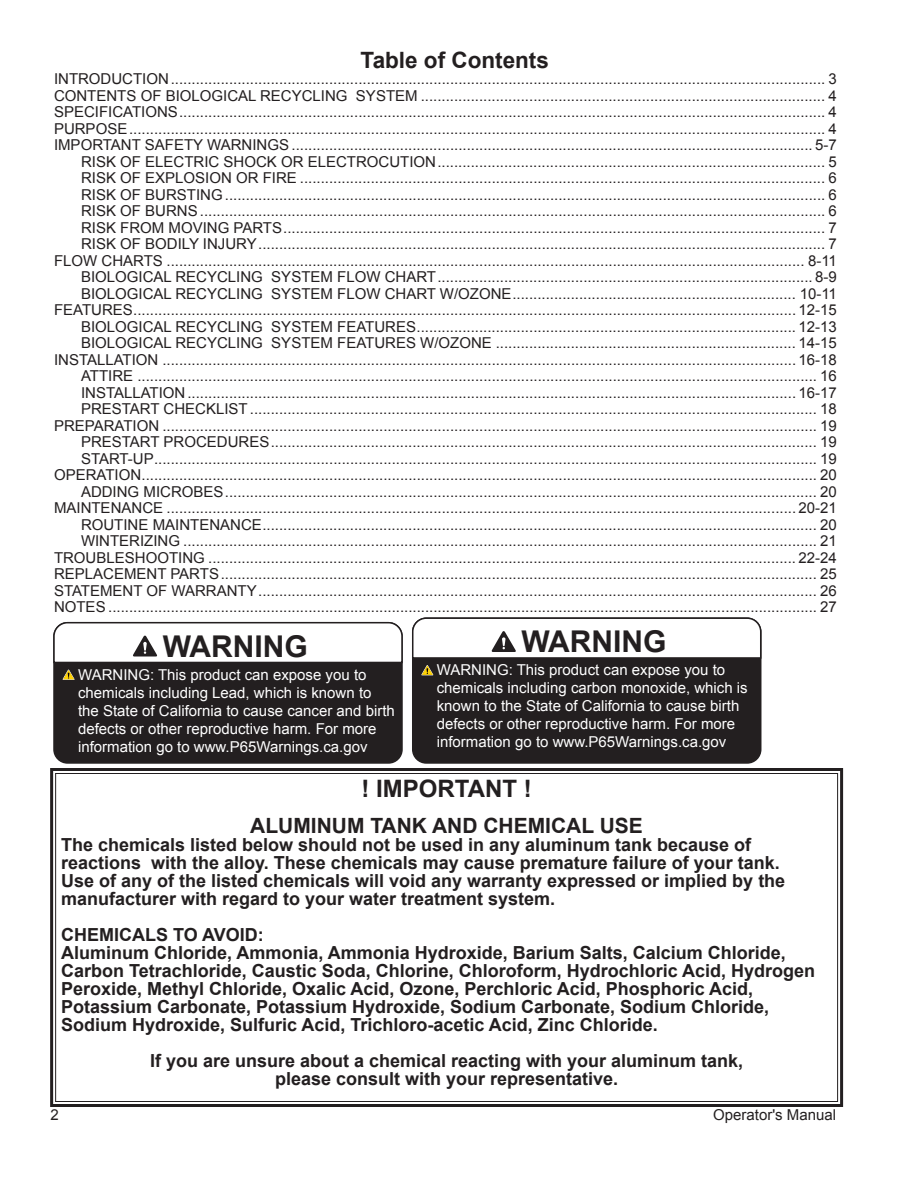
<style>
.page{position:relative;width:918px;height:1188px;background:#fff}
.page>*{position:absolute;margin:0;border:0;box-sizing:border-box;transform-origin:0 0}
.t1{font:700 30px "Arial";color:#231f20}
.t2{font:700 24px "Arial";color:#231f20}
.TOC_title{font:700 22.5px "Arial";color:#231f20}
.t3{font:700 21px "Arial";color:#231f20}
.t4{font:700 18px/18px "Arial";color:#231f20}
.t5{font:15px "Arial";color:#231f20}
.t6{font:15px/18px "Arial";color:#fff}
</style>
<div class="page">
<svg style="left:50px;top:768px;width:794px;height:339px"></svg>
<div style="left:413px;top:618px;width:348px;height:145px;background:#231f20;border-radius:14px"></div>
<div style="left:412px;top:617px;width:349px;height:147px;border:2px solid #231f20;border-radius:14px"></div>
<svg style="left:421px;top:665px;width:12px;height:10px"></svg>
<svg style="left:412px;top:617px;width:350px;height:42px;background:#e6e6e6"></svg>
<div style="left:54px;top:623px;width:348px;height:140px;background:#231f20;border-radius:14px"></div>
<div style="left:53px;top:622px;width:350px;height:142px;border:2px solid #231f20;border-radius:14px"></div>
<svg style="left:63px;top:670px;width:12px;height:10px"></svg>
<svg style="left:53px;top:621px;width:350px;height:43px;background:#e5e5e5"></svg>
<p class="TOC_title" style="left:361px;top:45px;width:190px">Table of Contents</p>
<p class="t5" style="left:54px;top:69px;width:784px">INTRODUCTION............................................................................................................................................................. 3</p>
<p class="t5" style="left:54px;top:86px;width:784px">CONTENTS OF BIOLOGICAL RECYCLING SYSTEM ................................................................................................. 4</p>
<p class="t5" style="left:54px;top:102px;width:784px">SPECIFICATIONS........................................................................................................................................................... 4</p>
<p class="t5" style="left:54px;top:119px;width:784px">PURPOSE....................................................................................................................................................................... 4</p>
<p class="t5" style="left:54px;top:135px;width:784px">IMPORTANT SAFETY WARNINGS ............................................................................................................................. 5-7</p>
<p class="t5" style="left:81px;top:152px;width:757px">RISK OF ELECTRIC SHOCK OR ELECTROCUTION............................................................................................. 5</p>
<p class="t5" style="left:81px;top:168px;width:757px">RISK OF EXPLOSION OR FIRE .............................................................................................................................. 6</p>
<p class="t5" style="left:81px;top:185px;width:757px">RISK OF BURSTING................................................................................................................................................ 6</p>
<p class="t5" style="left:81px;top:201px;width:757px">RISK OF BURNS...................................................................................................................................................... 6</p>
<p class="t5" style="left:81px;top:218px;width:757px">RISK FROM MOVING PARTS.................................................................................................................................. 7</p>
<p class="t5" style="left:81px;top:234px;width:757px">RISK OF BODILY INJURY........................................................................................................................................ 7</p>
<p class="t5" style="left:54px;top:251px;width:784px">FLOW CHARTS ......................................................................................................................................................... 8-11</p>
<p class="t5" style="left:81px;top:267px;width:757px">BIOLOGICAL RECYCLING SYSTEM FLOW CHART.......................................................................................... 8-9</p>
<p class="t5" style="left:81px;top:284px;width:757px">BIOLOGICAL RECYCLING SYSTEM FLOW CHART W/OZONE.................................................................... 10-11</p>
<p class="t5" style="left:54px;top:300px;width:784px">FEATURES............................................................................................................................................................... 12-15</p>
<p class="t5" style="left:81px;top:317px;width:757px">BIOLOGICAL RECYCLING SYSTEM FEATURES........................................................................................... 12-13</p>
<p class="t5" style="left:81px;top:333px;width:757px">BIOLOGICAL RECYCLING SYSTEM FEATURES W/OZONE ........................................................................ 14-15</p>
<p class="t5" style="left:54px;top:350px;width:784px">INSTALLATION ........................................................................................................................................................ 16-18</p>
<p class="t5" style="left:81px;top:366px;width:757px">ATTIRE ................................................................................................................................................................... 16</p>
<p class="t5" style="left:81px;top:383px;width:757px">INSTALLATION.................................................................................................................................................. 16-17</p>
<p class="t5" style="left:81px;top:399px;width:757px">PRESTART CHECKLIST........................................................................................................................................ 18</p>
<p class="t5" style="left:54px;top:416px;width:784px">PREPARATION ............................................................................................................................................................. 19</p>
<p class="t5" style="left:81px;top:432px;width:757px">PRESTART PROCEDURES................................................................................................................................... 19</p>
<p class="t5" style="left:81px;top:449px;width:757px">START-UP............................................................................................................................................................... 19</p>
<p class="t5" style="left:54px;top:465px;width:784px">OPERATION.................................................................................................................................................................. 20</p>
<p class="t5" style="left:81px;top:482px;width:757px">ADDING MICROBES.............................................................................................................................................. 20</p>
<p class="t5" style="left:54px;top:498px;width:784px">MAINTENANCE ....................................................................................................................................................... 20-21</p>
<p class="t5" style="left:81px;top:515px;width:757px">ROUTINE MAINTENANCE..................................................................................................................................... 20</p>
<p class="t5" style="left:81px;top:531px;width:757px">WINTERIZING ........................................................................................................................................................ 21</p>
<p class="t5" style="left:54px;top:548px;width:784px">TROUBLESHOOTING ............................................................................................................................................. 22-24</p>
<p class="t5" style="left:54px;top:564px;width:784px">REPLACEMENT PARTS............................................................................................................................................... 25</p>
<p class="t5" style="left:54px;top:581px;width:784px">STATEMENT OF WARRANTY...................................................................................................................................... 26</p>
<p class="t5" style="left:54px;top:597px;width:784px">NOTES .......................................................................................................................................................................... 27</p>
<p class="t1" style="left:163px;top:627px;width:146px">WARNING</p>
<p class="t6" style="left:78px;top:666px;width:318px">WARNING: This product can expose you to chemicals including Lead, which is known to the State of California to cause cancer and birth defects or other reproductive harm. For more information go to www.P65Warnings.ca.gov</p>
<p class="t1" style="left:521px;top:622px;width:146px">WARNING</p>
<p class="t6" style="left:437px;top:661px;width:312px">WARNING: This product can expose you to chemicals including carbon monoxide, which is known to the State of California to cause birth defects or other reproductive harm. For more information go to www.P65Warnings.ca.gov</p>
<p class="t2" style="left:361px;top:773px;width:172px">! IMPORTANT !</p>
<p class="t3" style="left:250px;top:812px;width:394px">ALUMINUM TANK AND CHEMICAL USE</p>
<p class="t4" style="left:61px;top:836px;width:726px">The chemicals listed below should not be used in any aluminum tank because of reactions with the alloy. These chemicals may cause premature failure of your tank.<br>Use of any of the listed chemicals will void any warranty expressed or implied by the manufacturer with regard to your water treatment system.</p>
<p class="t4" style="left:61px;top:926px;width:204px">CHEMICALS TO AVOID:</p>
<p class="t4" style="left:61px;top:944px;width:756px">Aluminum Chloride, Ammonia, Ammonia Hydroxide, Barium Salts, Calcium Chloride, Carbon Tetrachloride, Caustic Soda, Chlorine, Chloroform, Hydrochloric Acid, Hydrogen Peroxide, Methyl Chloride, Oxalic Acid, Ozone, Perchloric Acid, Phosphoric Acid, Potassium Carbonate, Potassium Hydroxide, Sodium Carbonate, Sodium Chloride, Sodium Hydroxide, Sulfuric Acid, Trichloro-acetic Acid, Zinc Chloride.</p>
<p class="t4" style="left:150px;top:1052px;width:595px">If you are unsure about a chemical reacting with your aluminum tank,</p>
<p class="t4" style="left:275px;top:1070px;width:345px">please consult with your representative.</p>
<p class="t5" style="left:51px;top:1105px;width:10px">2</p>
<p class="t5" style="left:713px;top:1105px;width:124px">Operator's Manual</p>
</div>
